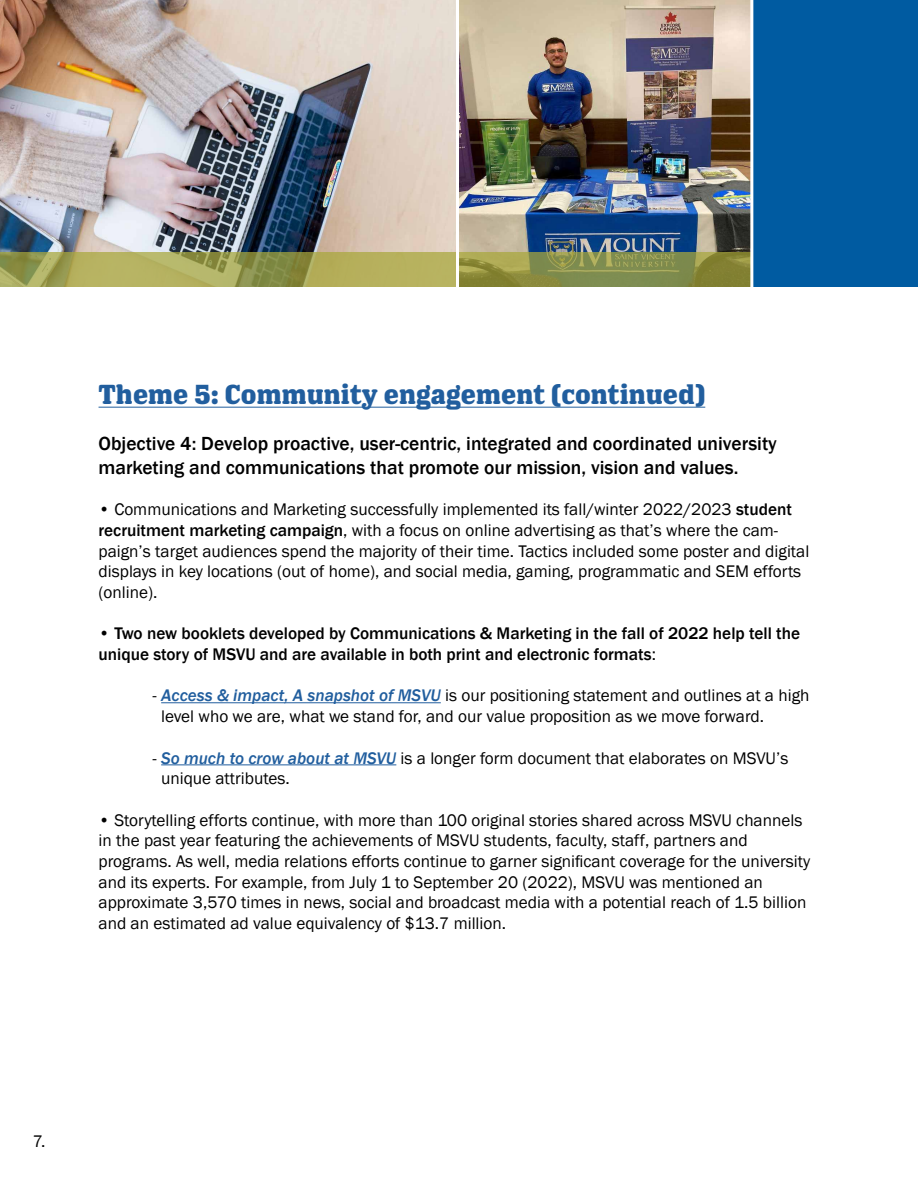
<style>
.page{position:relative;width:918px;height:1188px;background:#fff}
.page>*{position:absolute;margin:0;border:0;box-sizing:border-box;transform-origin:0 0}
.t1{font:700 27px "Los Feliz OT";color:#215e9e}
.t2{font:500 19.5px/23.4px "Franklin Gothic";color:#000}
.t3{font:17.25px/20.7px "Franklin Gothic";color:#000}
.t4{font:500 17.25px/20.7px "Franklin Gothic";color:#000}
.s1{font-weight:500}
.s2{font-weight:400}
.s3{font-weight:500;font-style:italic;color:#215e9e}
</style>
<div class="page">
<img style="left:0;top:0;width:750px;height:252px">
<hr style="left:99px;top:407px;width:606px;height:1px;background:#215e9e">
<hr style="left:161px;top:702px;width:280px;height:1px;background:#215e9e">
<hr style="left:161px;top:764px;width:235px;height:1px;background:#215e9e">
<div style="left:752px;top:0;width:166px;height:286px;background:#005ba1"></div>
<svg style="left:0;top:252px;width:750px;height:34px;background:#9c9d51"></svg>
<hr style="left:456px;top:0;width:3px;height:300px;background:#fff">
<hr style="left:750px;top:0;width:3px;height:300px;background:#fff">
<h1 class="t1" style="left:99px;top:380px;width:608px">Theme 5: Community engagement (continued)</h1>
<p class="t2" style="left:99px;top:432px;width:680px">Objective 4: Develop proactive, user-centric, integrated and coordinated university marketing and communications that promote our mission, vision and values.</p>
<p class="t3" style="left:99px;top:499px;width:712px">• Communications and Marketing successfully implemented its fall/winter 2022/2023 <span class="s1">student recruitment marketing campaign</span>, with a focus on online advertising as that’s where the cam&shy;paign’s target audiences spend the majority of their time. Tactics included some poster and digital displays in key locations (out of home), and social media, gaming, programmatic and SEM efforts (online).</p>
<p class="t4" style="left:99px;top:623px;width:703px"><span class="s2">•</span> Two new booklets developed by Communications &amp; Marketing in the fall of 2022 help tell the unique story of MSVU and are available in both print and electronic formats<span class="s2">:</span></p>
<p class="t3" style="left:161px;top:686px;width:650px;text-indent:-9px">- <span class="s3">Access &amp; impact, A snapshot of MSVU</span> is our positioning statement and outlines at a high level who we are, what we stand for, and our value proposition as we move forward.</p>
<p class="t3" style="left:161px;top:748px;width:629px;text-indent:-9px">- <span class="s3">So much to crow about at MSVU</span> is a longer form document that elaborates on MSVU’s unique attributes.</p>
<p class="t3" style="left:99px;top:810px;width:713px">• Storytelling efforts continue, with more than 100 original stories shared across MSVU channels in the past year featuring the achievements of MSVU students, faculty, staff, partners and programs. As well, media relations efforts continue to garner significant coverage for the university and its experts. For example, from July 1 to September 20 (2022), MSVU was mentioned an approximate 3,570 times in news, social and broadcast media with a potential reach of 1.5 billion and an estimated ad value equivalency of $13.7 million.</p>
<p class="t3" style="left:33px;top:1131px;width:14px">7.</p>
</div>
